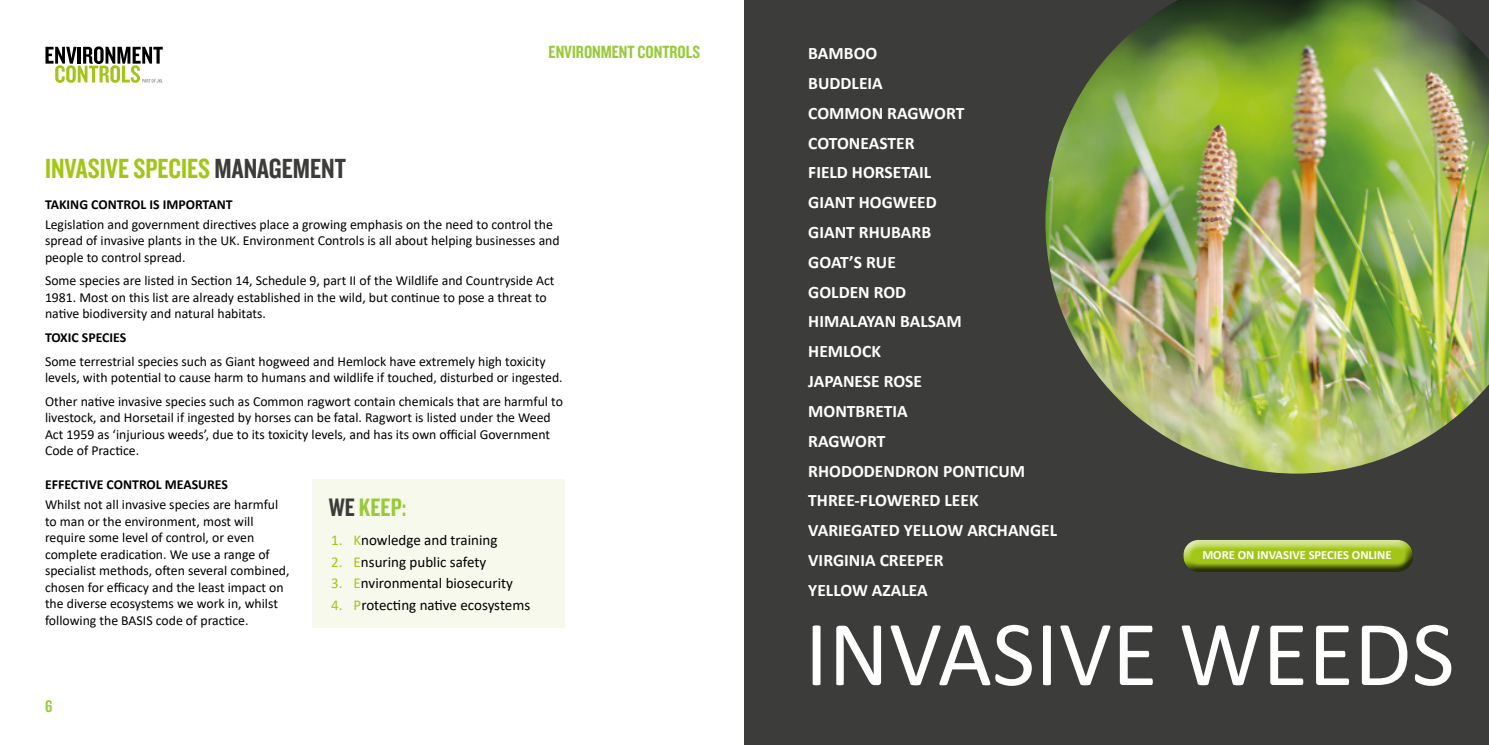
<style>
.page{position:relative;width:1489px;height:745px;background:#fff}
.page>*{position:absolute;margin:0;border:0;box-sizing:border-box;transform-origin:0 0}
.t1{font:93.75px "Calibri";color:#fff}
.t2{font:28.75px "Knockout HTF49 Liteweight";color:#a2c617}
.t3{font:26.25px "Knockout HTF49 Liteweight";color:#99ca3c}
.t4{font:18.38px "Knockout HTF49 Liteweight";color:#99ca3c}
.t5{font:700 17.5px/29.8px "Calibri";color:#fff}
.t6{font:17.5px "Knockout HTF49 Liteweight";color:#99ca3c}
.t7{font:15px "Calibri";color:#000}
.t8{font:13.75px/16.5px "Calibri";color:#000}
.t9{font:700 13.75px "Calibri";color:#000}
.t10{font:700 12.5px "Calibri";color:#fff}
.s1{color:#3c3c3b}
.s2{color:#a2c617}
</style>
<div class="page">
<svg style="left:45px;top:46px;width:118px;height:37px"></svg>
<div style="left:744px;top:0;width:744px;height:744px;background:#3c3c3b"></div>
<img style="left:1045px;top:0;width:443px;height:473px">
<div style="left:1173px;top:530px;width:244px;height:39px;background:#fff;opacity:.75"></div>
<div style="left:1178px;top:541px;width:243px;height:31px;background:#000;opacity:.75"></div>
<div style="left:312px;top:478px;width:252px;height:149px;background:#f7f9ed"></div>
<h3 class="t4" style="left:548px;top:43px;width:153px">ENVIRONMENT CONTROLS</h3>
<p class="t5" style="left:808px;top:38px;width:250px">BAMBOO<br>BUDDLEIA<br>COMMON RAGWORT<br>COTONEASTER<br>FIELD HORSETAIL<br>GIANT HOGWEED<br>GIANT RHUBARB<br>GOAT’S RUE<br>GOLDEN ROD<br>HIMALAYAN BALSAM<br>HEMLOCK<br>JAPANESE ROSE<br>MONTBRETIA<br>RAGWORT<br>RHODODENDRON PONTICUM<br>THREE-FLOWERED LEEK<br>VARIEGATED YELLOW ARCHANGEL<br>VIRGINIA CREEPER<br>YELLOW AZALEA</p>
<h2 class="t2" style="left:45px;top:154px;width:302px">INVASIVE SPECIES <span class="s1">MANAGEMENT</span></h2>
<p class="t9" style="left:45px;top:194px;width:189px">TAKING CONTROL IS IMPORTANT</p>
<p class="t8" style="left:45px;top:215px;width:516px">Legislation and government directives place a growing emphasis on the need to control the spread of invasive plants in the UK. Environment Controls is all about helping businesses and people to control spread.</p>
<p class="t8" style="left:45px;top:272px;width:511px">Some species are listed in Section 14, Schedule 9, part II of the Wildlife and Countryside Act<br>1981. Most on this list are already established in the wild, but continue to pose a threat to native biodiversity and natural habitats.</p>
<p class="t9" style="left:45px;top:327px;width:83px">TOXIC SPECIES</p>
<p class="t8" style="left:45px;top:352px;width:519px">Some terrestrial species such as Giant hogweed and Hemlock have extremely high toxicity levels, with potential to cause harm to humans and wildlife if touched, disturbed or ingested.</p>
<p class="t8" style="left:45px;top:392px;width:519px">Other native invasive species such as Common ragwort contain chemicals that are harmful to livestock, and Horsetail if ingested by horses can be fatal. Ragwort is listed under the Weed Act 1959 as ‘injurious weeds’, due to its toxicity levels, and has its own official Government Code of Practice.</p>
<p class="t9" style="left:45px;top:474px;width:184px">EFFECTIVE CONTROL MEASURES</p>
<p class="t8" style="left:45px;top:496px;width:246px">Whilst not all invasive species are harmful to man or the environment, most will require some level of control, or even complete eradication. We use a range of specialist methods, often several combined, chosen for efficacy and the least impact on the diverse ecosystems we work in, whilst following the BASIS code of practice.</p>
<h3 class="t3" style="left:329px;top:494px;width:79px"><span class="s1">WE</span> KEEP:</h3>
<p class="t7" style="left:331px;top:529px;width:168px"><span class="s2">1. K</span>nowledge and training</p>
<p class="t7" style="left:331px;top:551px;width:157px"><span class="s2">2. E</span>nsuring public safety</p>
<p class="t7" style="left:331px;top:572px;width:183px"><span class="s2">3. E</span>nvironmental biosecurity</p>
<p class="t7" style="left:331px;top:594px;width:200px"><span class="s2">4. P</span>rotecting native ecosystems</p>
<p class="t10" style="left:1202px;top:545px;width:191px">MORE ON INVASIVE SPECIES ONLINE</p>
<h1 class="t1" style="left:804px;top:588px;width:651px">INVASIVE WEEDS</h1>
<p class="t6" style="left:45px;top:696px;width:9px">6</p>
</div>
